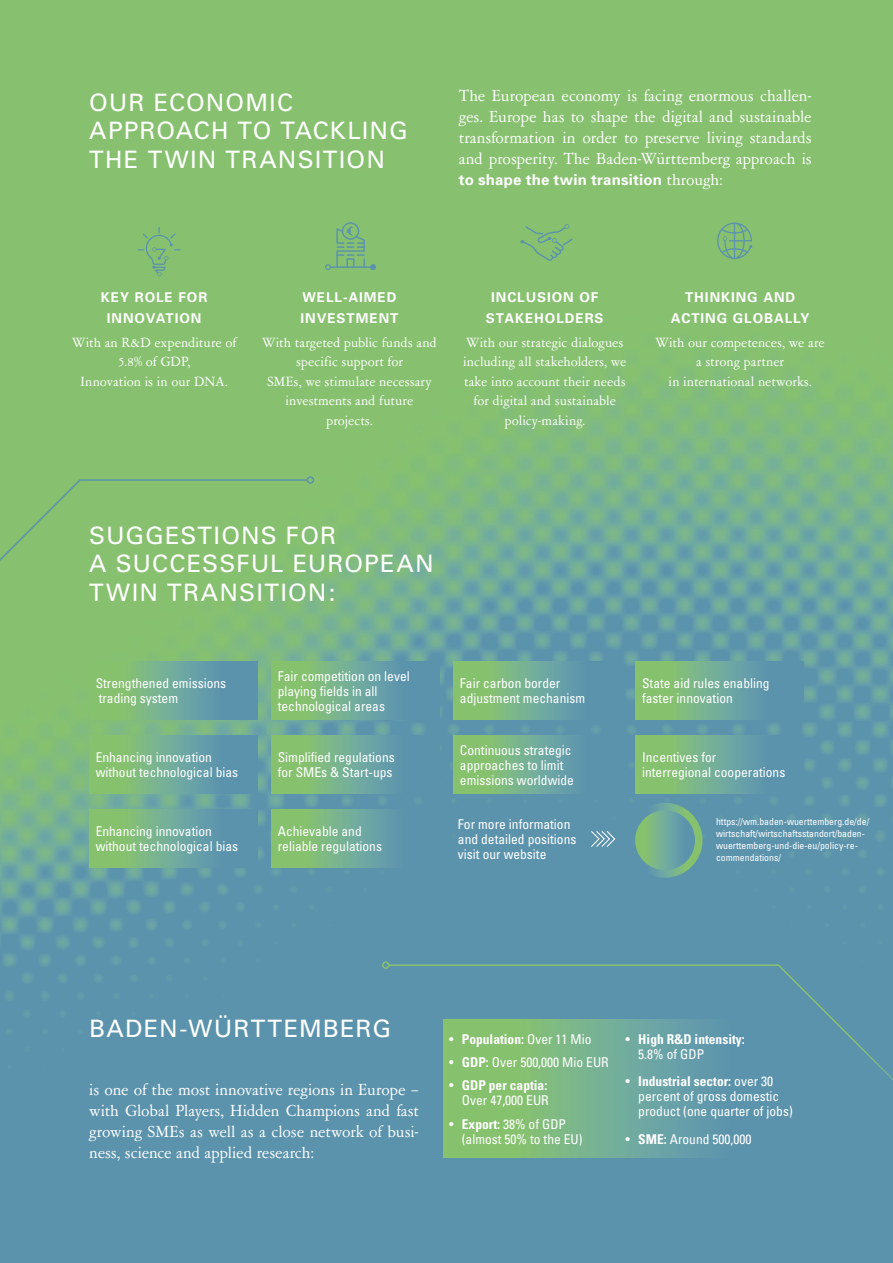
<style>
.page{position:relative;width:893px;height:1263px;background:#fff}
.page>*{position:absolute;margin:0;border:0;box-sizing:border-box;transform-origin:0 0}
.subline_16_19pt{font:24px/28.5px "Univers";letter-spacing:.05em;color:#fff}
.Fließtext_12pt_14pt{font:18px/21px "Garamont Amst SBOP Rom";letter-spacing:-.005em;color:#fff;text-align:justify}
.Fließtext_10pt_13pt{font:15px/19.5px "Garamont Amst SBOP Rom";letter-spacing:.005em;color:#fff;text-align:center}
.Fließtext_12pt_14pt-2{font:700 15px "Univers";letter-spacing:.01em;color:#fff}
.kästchen_web{font:condensed 13.5px/15px "Univers";color:#fff}
.Subline{font:700 13.5px/21px "Univers";letter-spacing:.07em;color:#fff;text-align:center}
.t1{font:700 condensed 13.5px/15px "Univers";color:#fff}
.kästchen_web-2{font:condensed 9.75px/12px "Univers";color:#fff}
.s1{font-family:"Garamont Amst SBOP Rom";font-weight:400;font-size:18px}
.s2{font-weight:400}
.s3{font-weight:700}
</style>
<div class="page">
<img style="left:0;top:0;width:893px;height:1263px">
<svg style="left:138px;top:227px;width:42px;height:49px;background:#82bb75"></svg>
<svg style="left:521px;top:224px;width:52px;height:37px;background:#81ba76"></svg>
<svg style="left:717px;top:223px;width:35px;height:36px"></svg>
<div style="left:342px;top:222px;width:17px;height:18px;border:2px solid #5c93ac;border-radius:50%"></div>
<svg style="left:325px;top:226px;width:51px;height:44px;background:#7eb77a"></svg>
<svg style="left:0;top:478px;width:309px;height:289px;background:#84be73"></svg>
<div style="left:307px;top:476px;width:7px;height:8px;border:2px solid #fff;border-radius:50%"></div>
<svg style="left:89px;top:661px;width:168px;height:58px;background:#71aa93"></svg>
<svg style="left:89px;top:735px;width:168px;height:58px;background:#71aa93"></svg>
<svg style="left:89px;top:809px;width:168px;height:58px;background:#71aa93"></svg>
<svg style="left:636px;top:661px;width:168px;height:58px;background:#71aa93"></svg>
<svg style="left:636px;top:735px;width:168px;height:58px;background:#71aa93"></svg>
<div style="left:454px;top:661px;width:167px;height:58px;background:linear-gradient(to right,#8eca6a,#548cbd)"></div>
<div style="left:454px;top:735px;width:167px;height:58px;background:linear-gradient(to right,#8eca6a,#548cbd)"></div>
<svg style="left:271px;top:661px;width:168px;height:58px;background:#71aa92"></svg>
<svg style="left:271px;top:735px;width:168px;height:58px;background:#71aa92"></svg>
<svg style="left:271px;top:809px;width:168px;height:58px;background:#71aa92"></svg>
<svg style="left:590px;top:830px;width:26px;height:18px"></svg>
<svg style="left:631px;top:806px;width:68px;height:68px;background:#71ab94"></svg>
<div style="left:628px;top:803px;width:74px;height:75px;border:8px solid #fff;border-radius:50%"></div>
<svg style="left:387px;top:964px;width:506px;height:288px;background:#639ba3"></svg>
<div style="left:382px;top:961px;width:7px;height:8px;border:2px solid #fff;border-radius:50%"></div>
<p class="subline_16_19pt" style="left:89px;top:88px;width:320px">OUR ECONOMIC<br>APPROACH TO TACKLING<br>THE TWIN TRANSITION</p>
<p class="Fließtext_12pt_14pt" style="left:459px;top:86px;width:354px">The European economy is facing enormous challen&shy;ges. Europe has to shape the digital and sustainable transformation in order to preserve living standards and prosperity. The Baden-Württemberg approach is</p>
<p class="Fließtext_12pt_14pt-2" style="left:459px;top:171px;width:265px">to shape the twin transition <span class="s1">through:</span></p>
<p class="Subline" style="left:101px;top:287px;width:108px">KEY ROLE FOR<br>INNOVATION</p>
<p class="Fließtext_10pt_13pt" style="left:72px;top:333px;width:166px">With an R&amp;D expenditure of<br>5.8% of GDP,<br>Innovation is in our DNA.</p>
<p class="Subline" style="left:301px;top:287px;width:99px;text-align:left">WELL-AIMED<br>INVESTMENT</p>
<p class="Fließtext_10pt_13pt" style="left:262px;top:333px;width:176px">With targeted public funds and specific support for<br>SMEs, we stimulate necessary investments and future projects.</p>
<p class="Subline" style="left:486px;top:287px;width:119px">INCLUSION OF<br>STAKEHOLDERS</p>
<p class="Fließtext_10pt_13pt" style="left:463px;top:333px;width:165px">With our strategic dialogues including all stakeholders, we take into account their needs for digital and sustainable policy-making.</p>
<p class="Subline" style="left:671px;top:287px;width:140px">THINKING AND<br>ACTING GLOBALLY</p>
<p class="Fließtext_10pt_13pt" style="left:655px;top:333px;width:171px">With our competences, we are a strong partner<br>in international networks.</p>
<p class="subline_16_19pt" style="left:89px;top:521px;width:346px">SUGGESTIONS FOR<br>A SUCCESSFUL EUROPEAN<br>TWIN TRANSITION:</p>
<p class="kästchen_web" style="left:96px;top:675px;width:132px">Strengthened emissions</p>
<p class="kästchen_web" style="left:99px;top:690px;width:81px">trading system</p>
<p class="kästchen_web" style="left:96px;top:749px;width:118px">Enhancing innovation</p>
<p class="kästchen_web" style="left:96px;top:764px;width:144px">without technological bias</p>
<p class="kästchen_web" style="left:278px;top:668px;width:133px">Fair competition on level</p>
<p class="kästchen_web" style="left:278px;top:683px;width:101px">playing fields in all</p>
<p class="kästchen_web" style="left:278px;top:698px;width:109px">technological areas</p>
<p class="kästchen_web" style="left:278px;top:749px;width:118px">Simplified regulations</p>
<p class="kästchen_web" style="left:278px;top:764px;width:116px">for SMEs &amp; Start-ups</p>
<p class="kästchen_web" style="left:460px;top:675px;width:102px">Fair carbon border</p>
<p class="kästchen_web" style="left:460px;top:690px;width:127px">adjustment mechanism</p>
<p class="kästchen_web" style="left:460px;top:742px;width:113px">Continuous strategic</p>
<p class="kästchen_web" style="left:460px;top:757px;width:105px">approaches to limit</p>
<p class="kästchen_web" style="left:460px;top:772px;width:115px">emissions worldwide</p>
<p class="kästchen_web" style="left:642px;top:675px;width:129px">State aid rules enabling</p>
<p class="kästchen_web" style="left:642px;top:690px;width:92px">faster innovation</p>
<p class="kästchen_web" style="left:642px;top:749px;width:76px">Incentives for</p>
<p class="kästchen_web" style="left:642px;top:764px;width:145px">interregional cooperations</p>
<p class="kästchen_web" style="left:96px;top:823px;width:118px">Enhancing innovation</p>
<p class="kästchen_web" style="left:96px;top:838px;width:144px">without technological bias</p>
<p class="kästchen_web" style="left:278px;top:823px;width:85px">Achievable and</p>
<p class="kästchen_web" style="left:278px;top:838px;width:106px">reliable regulations</p>
<p class="kästchen_web" style="left:458px;top:817px;width:120px">For more information and detailed positions visit our website</p>
<p class="kästchen_web-2" style="left:716px;top:815px;width:155px">https://wm.baden-wuerttemberg.de/de/ wirtschaft/wirtschaftsstandort/baden&shy;wuerttemberg-und-die-eu/policy-re&shy;commendations/</p>
<p class="subline_16_19pt" style="left:89px;top:1014px;width:303px">BADEN-WÜRTTEMBERG</p>
<p class="Fließtext_12pt_14pt" style="left:89px;top:1079px;width:331px">is one of the most innovative regions in Europe – with Global Players, Hidden Champions and fast growing SMEs as well as a close network of busi&shy;ness, science and applied research:</p>
<p class="t1" style="left:449px;top:1031px;width:144px"><span class="s2">•</span> Population: <span class="s2">Over 11 Mio</span></p>
<p class="kästchen_web" style="left:449px;top:1055px;width:161px">• <span class="s3">GDP:</span> Over 500,000 Mio EUR</p>
<p class="kästchen_web" style="left:449px;top:1078px;width:101px;text-align:right">• <span class="s3">GDP per captia:<br></span>Over 47,000 EUR</p>
<p class="kästchen_web" style="left:462px;top:1116px;width:122px;text-indent:-13px">• <span class="s3">Export:</span> 38% of GDP (almost 50% to the EU)</p>
<p class="t1" style="left:638px;top:1031px;width:108px;text-indent:-13px"><span class="s2">•</span> High R&amp;D intensity:<br><span class="s2">5.8% of GDP</span></p>
<p class="kästchen_web" style="left:638px;top:1074px;width:156px;text-indent:-13px">• <span class="s3">Industrial sector:</span> over 30 percent of gross domestic product (one quarter of jobs)</p>
<p class="kästchen_web" style="left:626px;top:1131px;width:127px">• <span class="s3">SME:</span> Around 500,000</p>
</div>
